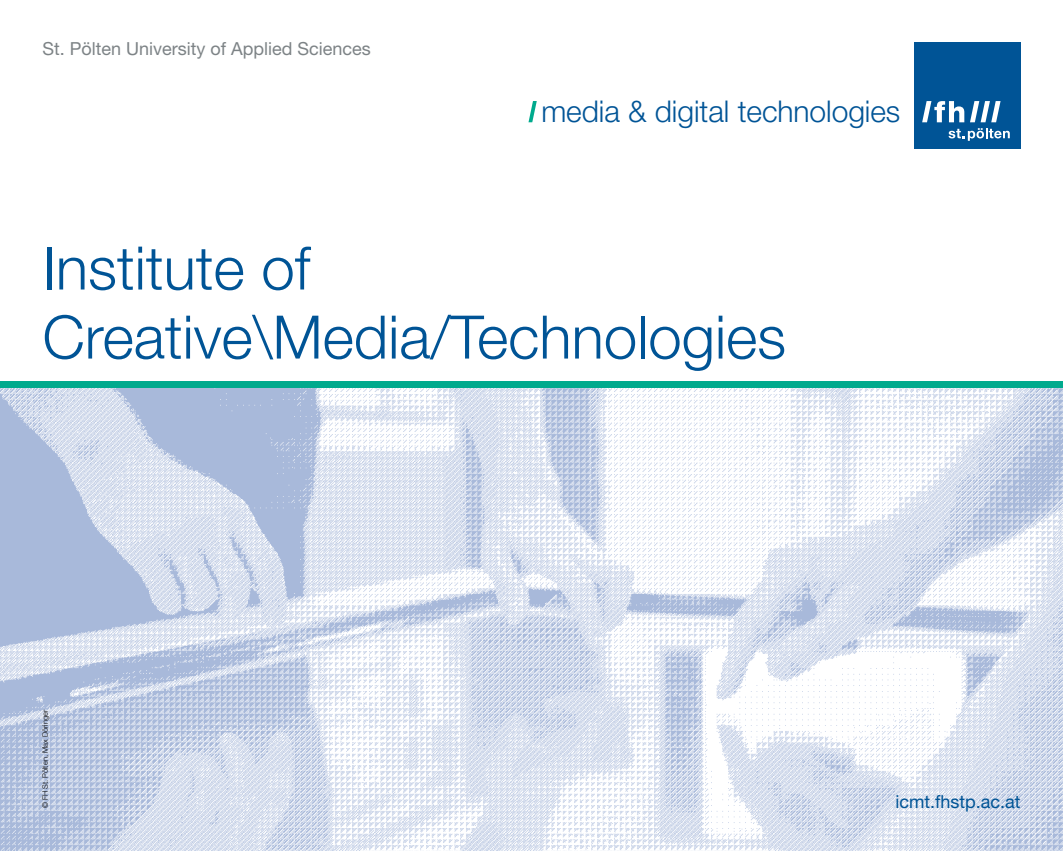
<style>
.page{position:relative;width:1063px;height:851px;background:#fff}
.page>*{position:absolute;margin:0;border:0;box-sizing:border-box;transform-origin:0 0}
.t1{font:300 60px/69px "Helvetica Neue LT Pro";color:#005496}
.t2{font:300 30px "Helvetica Neue LT Std";color:#005496}
.t3{font:18px "Helvetica Neue LT Pro";color:#7d8386}
.t4{font:18px "Helvetica Neue LT Pro";color:#005496}
.t5{font:300 7.5px "Helvetica Neue LT Pro";color:#000}
</style>
<div class="page">
<img style="left:0;top:387px;width:1063px;height:463px">
<div style="left:914px;top:43px;width:106px;height:106px;background:#005496"></div>
<svg style="left:970px;top:101px;width:31px;height:21px"></svg>
<svg style="left:922px;top:101px;width:42px;height:21px"></svg>
<svg style="left:949px;top:128px;width:61px;height:13px"></svg>
<svg style="left:528px;top:101px;width:9px;height:21px"></svg>
<div style="left:0;top:381px;width:1063px;height:6px;background:#00aa8d"></div>
<p class="t3" style="left:43px;top:38px;width:330px">St. Pölten University of Applied Sciences</p>
<p class="t2" style="left:541px;top:93px;width:361px">media &amp; digital technologies</p>
<p class="t1" style="left:43px;top:232px;width:745px">Institute of<br>Creative\Media/Technologies</p>
<p class="t5" style="left:41px;top:808px;width:100px;rotate:-90deg">© FH St. Pölten, Max Döringer</p>
<p class="t4" style="left:895px;top:790px;width:127px">icmt.fhstp.ac.at</p>
</div>
